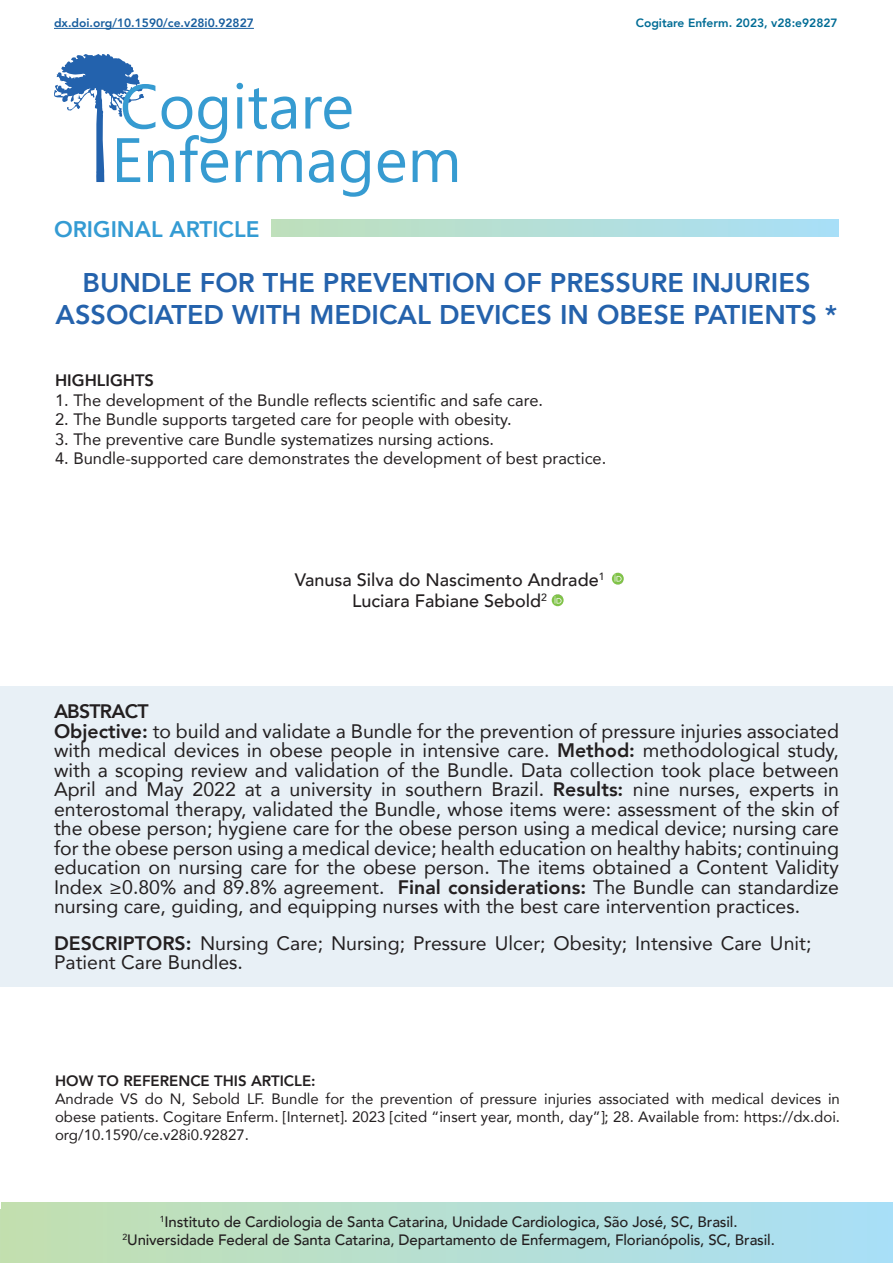
<style>
.page{position:relative;width:893px;height:1263px;background:#fff}
.page>*{position:absolute;margin:0;border:0;box-sizing:border-box;transform-origin:0 0}
.t1{font:800 27px/32.4px "Avenir";color:#2462ac;text-align:center}
.t2{font:800 22.5px "Avenir";color:#349bd3}
.t3{font:19.5px/19.5px "Avenir";color:#231f20;text-align:justify}
.t4{font:800 19.5px "Avenir";letter-spacing:-.04em;color:#231f20}
.t5{font:500 18px "Avenir";color:#231f20}
.List_Paragraph{font:16.5px "Avenir";color:#231f20}
.t6{font:800 16.5px "Avenir";color:#231f20}
.t7{font:15px/18px "Avenir";color:#231f20;text-align:justify}
.t8{font:500 15px "Avenir";letter-spacing:-.01em;color:#231f20}
.t9{font:800 15px "Avenir";color:#231f20}
.t10{font:500 12px/18.6px "Avenir";color:#231f20;text-align:center}
.t11{font:800 12px "Avenir";color:#175d9e}
.t12{font:800 12px "Avenir";color:#006c95}
.s1{font-weight:800}
</style>
<div class="page">
<svg style="left:236px;top:150px;width:66px;height:32px"></svg>
<svg style="left:309px;top:150px;width:25px;height:33px"></svg>
<svg style="left:341px;top:150px;width:29px;height:47px"></svg>
<svg style="left:378px;top:150px;width:27px;height:33px"></svg>
<svg style="left:413px;top:150px;width:44px;height:32px"></svg>
<svg style="left:54px;top:54px;width:174px;height:129px"></svg>
<svg style="left:237px;top:83px;width:6px;height:46px"></svg>
<svg style="left:249px;top:88px;width:47px;height:41px"></svg>
<svg style="left:305px;top:97px;width:46px;height:32px"></svg>
<div style="left:271px;top:220px;width:568px;height:16px;background:linear-gradient(to right,#bfe0bb,#a9dff7)"></div>
<hr style="left:54px;top:28px;width:200px;height:1px;background:#175d9e">
<div style="left:0;top:686px;width:893px;height:300px;background:#e8f0f6"></div>
<div style="left:1px;top:1203px;width:892px;height:60px;background:linear-gradient(to right,#c3dfae,#a9dff7)"></div>
<svg style="left:612px;top:573px;width:12px;height:12px"></svg>
<svg style="left:552px;top:594px;width:12px;height:12px"></svg>
<p class="t11" style="left:54px;top:12px;width:201px">dx.doi.org/10.1590/ce.v28i0.92827</p>
<p class="t2" style="left:54px;top:209px;width:207px">ORIGINAL ARTICLE</p>
<p class="t12" style="left:636px;top:12px;width:203px">Cogitare Enferm. 2023, v28:e92827</p>
<p class="t1" style="left:56px;top:264px;width:783px">BUNDLE FOR THE PREVENTION OF PRESSURE INJURIES<br>ASSOCIATED WITH MEDICAL DEVICES IN OBESE PATIENTS *</p>
<p class="t6" style="left:55px;top:365px;width:101px">HIGHLIGHTS</p>
<p class="List_Paragraph" style="left:55px;top:387px;width:490px">1. The development of the Bundle reflects scientific and safe care.</p>
<p class="List_Paragraph" style="left:55px;top:406px;width:458px">2. The Bundle supports targeted care for people with obesity.</p>
<p class="List_Paragraph" style="left:55px;top:426px;width:441px">3. The preventive care Bundle systematizes nursing actions.</p>
<p class="List_Paragraph" style="left:55px;top:445px;width:553px">4. Bundle-supported care demonstrates the development of best practice.</p>
<p class="t5" style="left:295px;top:564px;width:311px">Vanusa Silva do Nascimento Andrade<sup>1</sup></p>
<p class="t5" style="left:352px;top:585px;width:196px">Luciara Fabiane Sebold<sup>2</sup></p>
<p class="t4" style="left:54px;top:693px;width:96px">ABSTRACT</p>
<p class="t3" style="left:54px;top:720px;width:786px"><span class="s1">Objective:</span> to build and validate a Bundle for the prevention of pressure injuries associated with medical devices in obese people in intensive care. <span class="s1">Method:</span> methodological study, with a scoping review and validation of the Bundle. Data collection took place between April and May 2022 at a university in southern Brazil. <span class="s1">Results:</span> nine nurses, experts in enterostomal therapy, validated the Bundle, whose items were: assessment of the skin of the obese person; hygiene care for the obese person using a medical device; nursing care for the obese person using a medical device; health education on healthy habits; continuing education on nursing care for the obese person. The items obtained a Content Validity Index ≥0.80% and 89.8% agreement. <span class="s1">Final considerations:</span> The Bundle can standardize nursing care, guiding, and equipping nurses with the best care intervention practices.</p>
<p class="t3" style="left:54px;top:932px;width:759px"><span class="s1">DESCRIPTORS:</span> Nursing Care; Nursing; Pressure Ulcer; Obesity; Intensive Care Unit;<br>Patient Care Bundles.</p>
<p class="t9" style="left:55px;top:1067px;width:262px">HOW TO REFERENCE THIS ARTICLE:</p>
<p class="t7" style="left:55px;top:1089px;width:786px">Andrade VS do N, Sebold LF. Bundle for the prevention of pressure injuries associated with medical devices in obese patients. Cogitare Enferm. [Internet]. 2023 [cited “insert year, month, day”]; 28. Available from: https://dx.doi. org/10.1590/ce.v28i0.92827.</p>
<p class="t8" style="left:160px;top:1209px;width:579px"><sup>1</sup>Instituto de Cardiologia de Santa Catarina, Unidade Cardiologica, São José, SC, Brasil.</p>
<p class="t8" style="left:122px;top:1227px;width:654px"><sup>2</sup>Universidade Federal de Santa Catarina, Departamento de Enfermagem, Florianópolis, SC, Brasil.</p>
<p class="t10" style="left:185px;top:1216px;width:524px">Bundle for the prevention of pressure injuries associated with medical devices in obese patients.<br>Andrade VS do N, Sebold LF</p>
</div>
